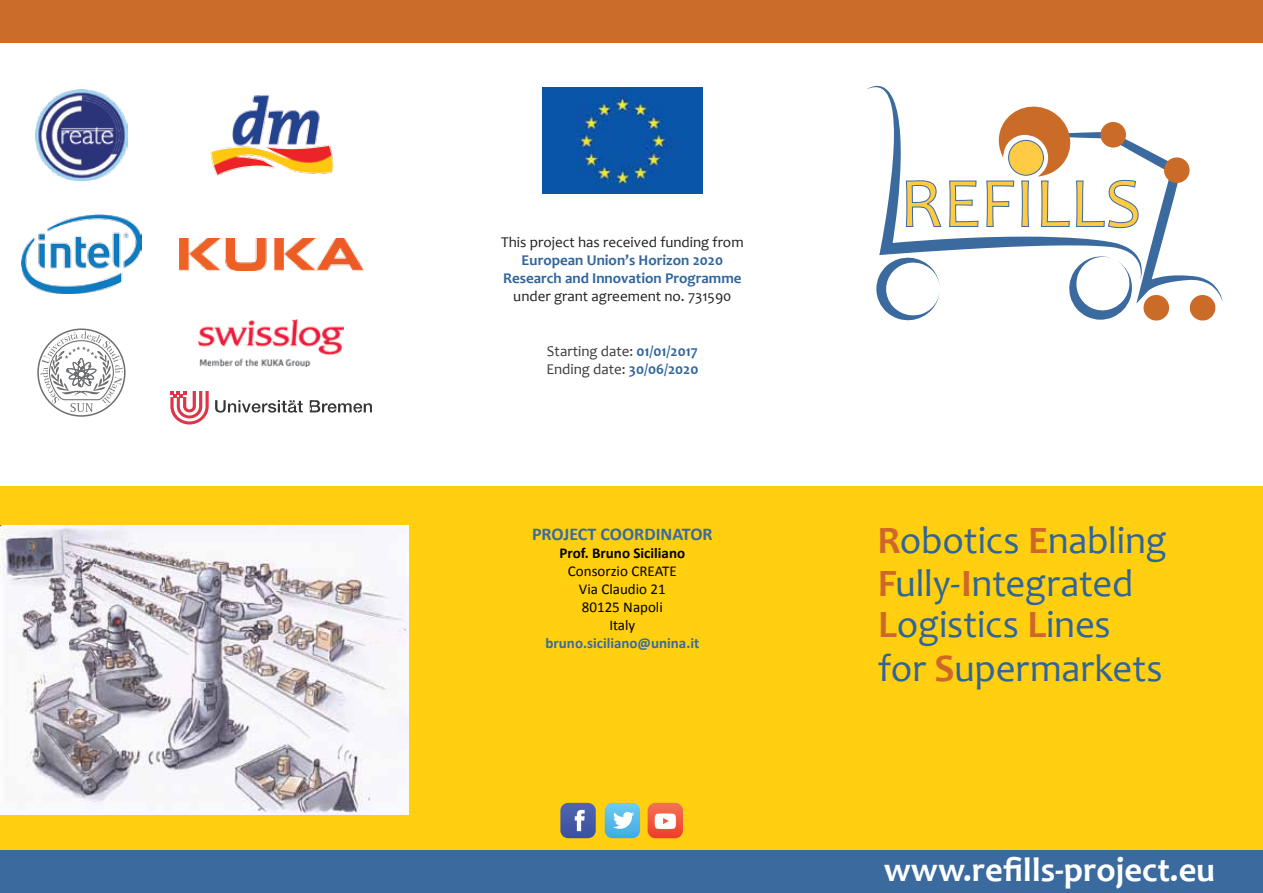
<style>
.page{position:relative;width:1263px;height:893px;background:#fff}
.page>*{position:absolute;margin:0;border:0;box-sizing:border-box;transform-origin:0 0}
.t1{font:71.4px "Candara";color:#ffca44}
.t2{font:39px/42.6px "Candara";letter-spacing:-.005em;color:#30659b}
.t3{font:700 34.5px "Candara";color:#fff}
.t4{font:700 18px "Calibri";color:#3a6a9e}
.t5{font:15px "Candara";color:#231f20}
.t6{font:700 15px/18px "Candara";color:#30659b;text-align:center}
.t7{font:15px/18px "Candara";color:#3a3a3a}
.t8{font:15px/18px "Calibri";color:#000;text-align:center}
.t9{font:700 15px "Calibri";color:#3a6a9e}
.t10{font:700 15px "Calibri";color:#000}
.s1{font-weight:700;color:#30659b}
.s2{font-weight:700;color:#cf672a}
</style>
<div class="page">
<svg style="left:866px;top:86px;width:120px;height:169px"></svg>
<svg style="left:876px;top:257px;width:64px;height:63px"></svg>
<svg style="left:986px;top:106px;width:237px;height:215px"></svg>
<div style="left:0;top:0;width:1263px;height:43px;background:#cb6c29"></div>
<div style="left:0;top:487px;width:1263px;height:406px;background:#ffcf10"></div>
<img style="left:0;top:525px;width:409px;height:289px">
<div style="left:0;top:851px;width:1263px;height:42px;background:#3a6a9e"></div>
<img style="left:542px;top:88px;width:160px;height:105px">
<svg style="left:560px;top:803px;width:36px;height:35px"></svg>
<svg style="left:605px;top:803px;width:35px;height:35px"></svg>
<svg style="left:648px;top:803px;width:35px;height:35px"></svg>
<img style="left:36px;top:89px;width:91px;height:92px">
<img style="left:210px;top:95px;width:124px;height:81px">
<img style="left:22px;top:215px;width:119px;height:79px">
<img style="left:179px;top:239px;width:184px;height:31px">
<svg style="left:215px;top:400px;width:88px;height:13px"></svg>
<svg style="left:310px;top:400px;width:62px;height:13px"></svg>
<svg style="left:170px;top:391px;width:39px;height:33px"></svg>
<svg style="left:38px;top:329px;width:87px;height:87px"></svg>
<img style="left:199px;top:320px;width:145px;height:47px">
<p class="t5" style="left:501px;top:233px;width:244px">This project has received funding from</p>
<p class="t6" style="left:503px;top:251px;width:240px">European Union’s Horizon 2020<br>Research and Innovation Programme</p>
<p class="t5" style="left:513px;top:287px;width:220px">under grant agreement no. 731590</p>
<p class="t7" style="left:546px;top:342px;width:154px">Starting date: <span class="s1">01/01/2017<br></span>Ending date: <span class="s1">30/06/2020</span></p>
<p class="t4" style="left:532px;top:523px;width:182px">PROJECT COORDINATOR</p>
<p class="t10" style="left:560px;top:543px;width:127px">Prof. Bruno Siciliano</p>
<p class="t8" style="left:568px;top:562px;width:110px">Consorzio CREATE<br>Via Claudio 21<br>80125 Napoli<br>Italy</p>
<p class="t9" style="left:545px;top:633px;width:155px">bruno.siciliano@unina.it</p>
<h1 class="t1" style="left:900px;top:158px;width:243px">REFILLS</h1>
<p class="t2" style="left:878px;top:518px;width:291px"><span class="s2">R</span>obotics <span class="s2">E</span>nabling<br><span class="s2">F</span>ully-<span class="s2">I</span>ntegrated<br><span class="s2">L</span>ogistics <span class="s2">L</span>ines for <span class="s2">S</span>upermarkets</p>
<p class="t3" style="left:884px;top:848px;width:333px">www.refills-project.eu</p>
</div>
